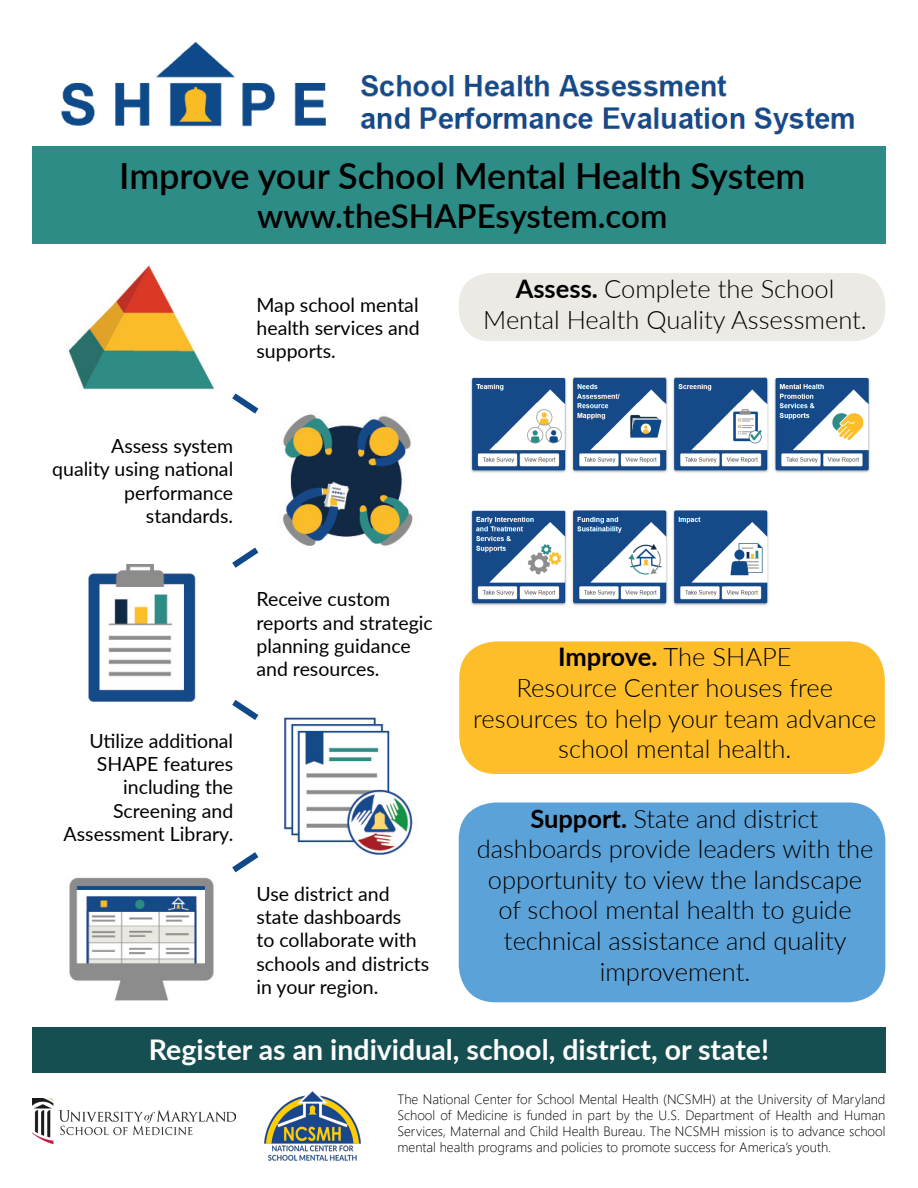
<style>
.page{position:relative;width:918px;height:1188px;background:#fff}
.page>*{position:absolute;margin:0;border:0;box-sizing:border-box;transform-origin:0 0}
.t1{font:600 36px "Lato";color:#000}
.t2{font:600 33px "Lato";color:#000}
.t3{font:700 28.5px "Lato";color:#fff}
.t4{font:300 25.5px/30.6px "Lato";color:#000;text-align:center}
.t5{font:19.5px/23.4px "Lato";color:#000}
.t6{font:300 13.5px/16.2px "Segoe UI";color:#000;text-align:justify}
.s1{font-weight:700}
</style>
<div class="page">
<img style="left:61px;top:41px;width:793px;height:94px">
<img style="left:264px;top:1091px;width:97px;height:70px">
<img style="left:32px;top:1098px;width:203px;height:45px">
<div style="left:32px;top:1027px;width:854px;height:45px;background:#154f51"></div>
<div style="left:32px;top:146px;width:854px;height:98px;background:#2e8c86"></div>
<div style="left:459px;top:802px;width:426px;height:200px;background:#5ba2d8;border-radius:37px"></div>
<img style="left:68px;top:265px;width:146px;height:125px">
<img style="left:282px;top:414px;width:131px;height:132px">
<img style="left:88px;top:564px;width:108px;height:138px">
<img style="left:284px;top:717px;width:129px;height:138px">
<img style="left:69px;top:877px;width:145px;height:124px">
<svg style="left:232px;top:393px;width:27px;height:21px"></svg>
<svg style="left:232px;top:700px;width:27px;height:20px"></svg>
<svg style="left:232px;top:547px;width:27px;height:21px"></svg>
<svg style="left:232px;top:852px;width:27px;height:21px"></svg>
<div style="left:459px;top:641px;width:426px;height:133px;background:#fdbe29;border-radius:37px"></div>
<img style="left:471px;top:377px;width:399px;height:229px">
<div style="left:459px;top:273px;width:426px;height:68px;background:#ebeae4;border-radius:32px"></div>
<h1 class="t1" style="left:119px;top:150px;width:688px">Improve your School Mental Health System</h1>
<h2 class="t2" style="left:257px;top:192px;width:412px">www.theSHAPEsystem.com</h2>
<p class="t5" style="left:256px;top:292px;width:165px;text-align:justify">Map school mental health services and supports.</p>
<p class="t5" style="left:52px;top:433px;width:183px;text-align:right">Assess system quality using national performance standards.</p>
<p class="t5" style="left:64px;top:728px;width:171px;text-align:right">Utilize additional<br>SHAPE features including the<br>Screening and<br>Assessment Library.</p>
<p class="t5" style="left:256px;top:587px;width:178px">Receive custom reports and strategic planning guidance and resources.</p>
<p class="t5" style="left:256px;top:881px;width:174px">Use district and state dashboards<br>to collaborate with schools and districts in your region.</p>
<h3 class="t4" style="left:483px;top:273px;width:385px"><span class="s1">Assess.</span> Complete the School<br>Mental Health Quality Assessment.</h3>
<h3 class="t4" style="left:473px;top:641px;width:405px"><span class="s1">Improve.</span> The SHAPE<br>Resource Center houses free resources to help your team advance school mental health.</h3>
<h3 class="t4" style="left:477px;top:802px;width:398px"><span class="s1">Support.</span> State and district dashboards provide leaders with the opportunity to view the landscape of school mental health to guide technical assistance and quality improvement.</h3>
<h3 class="t3" style="left:149px;top:1029px;width:622px">Register as an individual, school, district, or state!</h3>
<p class="t6" style="left:397px;top:1089px;width:490px">The National Center for School Mental Health (NCSMH) at the University of Maryland School of Medicine is funded in part by the U.S. Department of Health and Human Services, Maternal and Child Health Bureau. The NCSMH mission is to advance school mental health programs and policies to promote success for America’s youth.</p>
</div>
